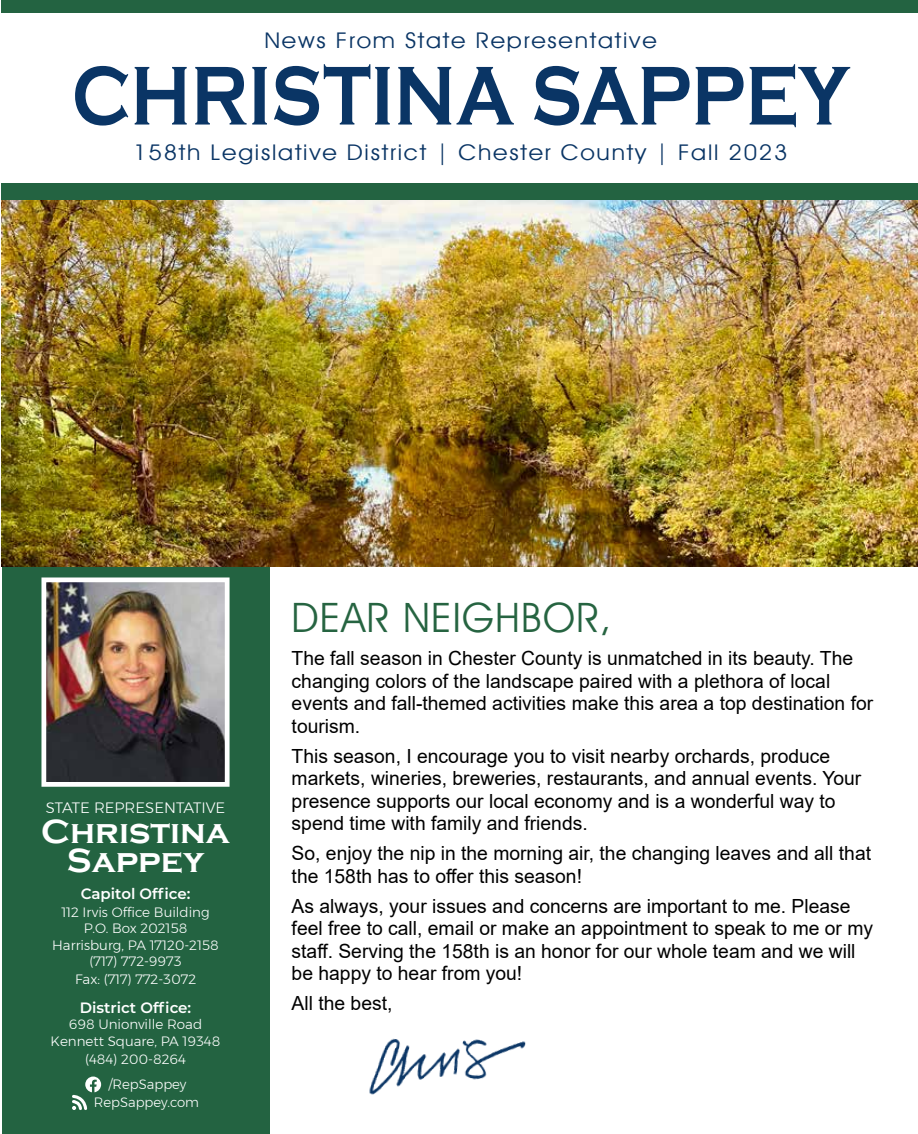
<style>
.page{position:relative;width:918px;height:1134px;background:#fff}
.page>*{position:absolute;margin:0;border:0;box-sizing:border-box;transform-origin:0 0}
.t1{font:700 86.4px "Copperplate Gothic";color:#0a3565;scale:.82 1}
.t2{font:40.5px "Avant Guard Regular SWFTE";letter-spacing:.03em;color:#266441}
.t3{font:700 34.5px/28.5px "Copperplate Gothic";color:#fff;text-align:center}
.t4{font:21.6px "Avant Guard Regular SWFTE";letter-spacing:.075em;color:#0a3565;scale:1.1 1}
.t5{font:19.5px/22.5px "Arial";color:#000}
.t6{font:600 15px "Montserrat";color:#fff}
.t7{font:300 15px "Montserrat";color:#fff}
.t8{font:300 13.5px/16.5px "Montserrat";color:#fff;text-align:center}
</style>
<div class="page">
<div style="left:2px;top:405px;width:267px;height:729px;background:#236341"></div>
<img style="left:2px;top:200px;width:916px;height:367px">
<div style="left:2px;top:0;width:916px;height:12px;background:#236341"></div>
<img style="left:369px;top:1038px;width:157px;height:57px">
<div style="left:2px;top:184px;width:916px;height:16px;background:#236341"></div>
<svg style="left:72px;top:1077px;width:29px;height:33px"></svg>
<img style="left:47px;top:583px;width:177px;height:198px">
<div style="left:41px;top:577px;width:189px;height:210px;border:5px solid #fff"></div>
<p class="t4" style="left:264px;top:27px;width:358px">News From State Representative</p>
<h1 class="t1" style="left:72px;top:48px;width:950px">CHRISTINA SAPPEY</h1>
<p class="t4" style="left:133px;top:139px;width:596px">158th Legislative District | Chester County | Fall 2023</p>
<p class="t7" style="left:46px;top:797px;width:181px">STATE REPRESENTATIVE</p>
<h3 class="t3" style="left:41px;top:818px;width:190px">Christina<br>Sappey</h3>
<p class="t6" style="left:81px;top:883px;width:111px">Capitol Office:</p>
<p class="t8" style="left:52px;top:903px;width:168px">112 Irvis Office Building<br>P.O. Box 202158<br>Harrisburg, PA 17120-2158 (717) 772-9973</p>
<p class="t8" style="left:75px;top:971px;width:123px">Fax: (717) 772-3072</p>
<p class="t6" style="left:80px;top:997px;width:113px">District Office:</p>
<p class="t8" style="left:51px;top:1016px;width:171px">698 Unionville Road<br>Kennett Square, PA 19348</p>
<p class="t8" style="left:85px;top:1046px;width:103px;line-height:25.5px;text-align:right">(484) 200-8264 /RepSappey</p>
<p class="t8" style="left:94px;top:1094px;width:107px">RepSappey.com</p>
<h2 class="t2" style="left:292px;top:593px;width:321px">DEAR NEIGHBOR,</h2>
<p class="t5" style="left:292px;top:647px;width:583px">The fall season in Chester County is unmatched in its beauty. The changing colors of the landscape paired with a plethora of local events and fall-themed activities make this area a top destination for tourism.</p>
<p class="t5" style="left:292px;top:744px;width:571px">This season, I encourage you to visit nearby orchards, produce markets, wineries, breweries, restaurants, and annual events. Your presence supports our local economy and is a wonderful way to spend time with family and friends.</p>
<p class="t5" style="left:292px;top:842px;width:581px">So, enjoy the nip in the morning air, the changing leaves and all that the 158th has to offer this season!</p>
<p class="t5" style="left:292px;top:894px;width:583px">As always, your issues and concerns are important to me. Please feel free to call, email or make an appointment to speak to me or my staff. Serving the 158th is an honor for our whole team and we will be happy to hear from you!</p>
<p class="t5" style="left:292px;top:992px;width:102px">All the best,</p>
</div>
